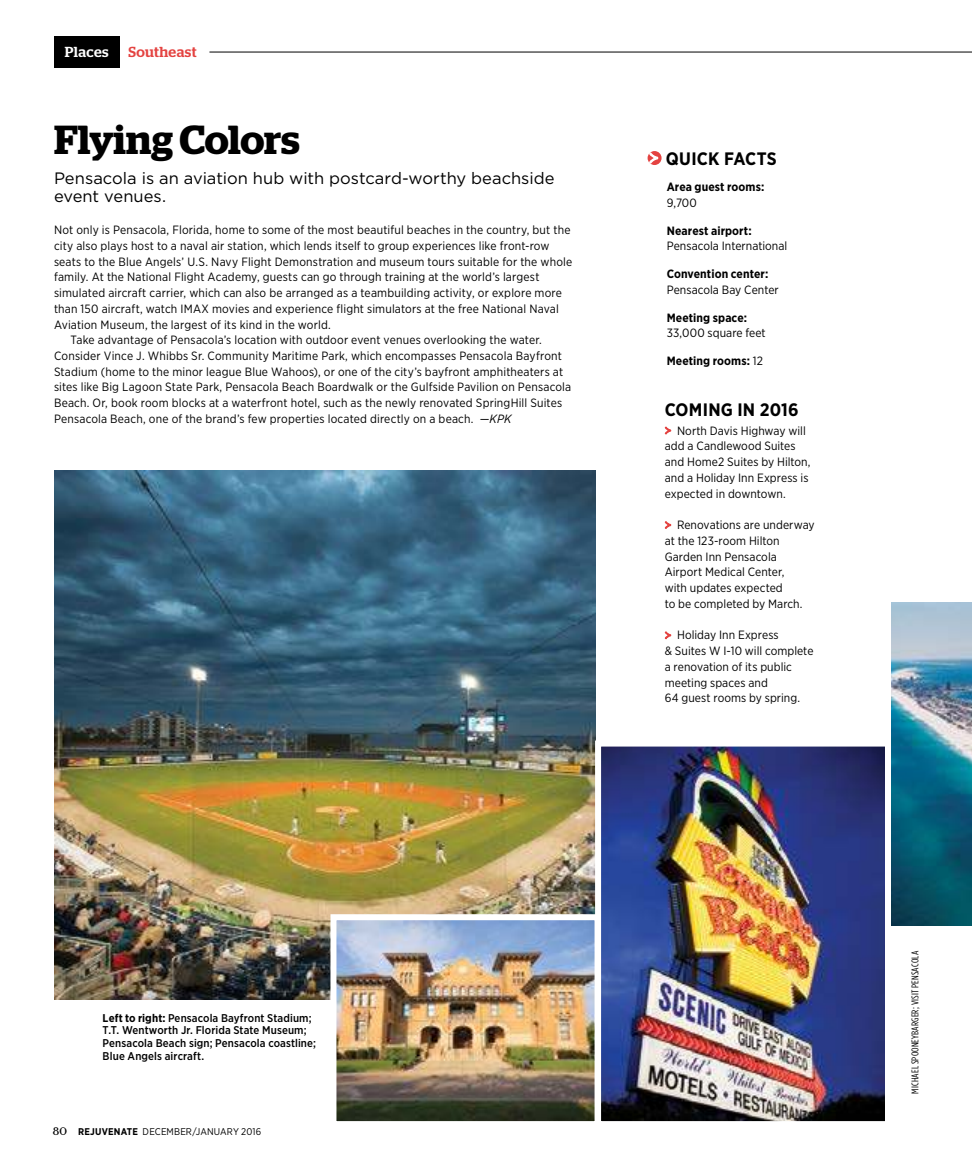
<style>
.page{position:relative;width:972px;height:1161px;background:#fff}
.page>*{position:absolute;margin:0;border:0;box-sizing:border-box;transform-origin:0 0}
.t1{font:600 40.5px "Stag";letter-spacing:-.005em;color:#000}
.t2{font:700 18px "Gotham Narrow";letter-spacing:.015em;color:#000}
.t3{font:16.5px/18px "Gotham";color:#000}
.t4{font:500 14.55px "Stag";letter-spacing:.03em;color:#e44341}
.t5{font:500 14.55px "Stag";letter-spacing:.02em;color:#fff}
.t6{font:12px/15.8px "Gotham Narrow";letter-spacing:.01em;color:#000}
.t7{font:700 12px "Gotham Narrow";letter-spacing:.01em;color:#000}
.t8{font:500 11.25px/12.8px "Gotham Narrow";letter-spacing:.01em;color:#000}
.t9{font:9.75px "Gotham Condensed";letter-spacing:.01em;color:#000;scale:1.12 1}
.t10{font:9.75px "Gotham Narrow";letter-spacing:.015em;color:#000}
.s1{font-style:italic}
.s2{font-weight:400}
.s3{font-weight:700}
.s4{font-family:"Farnham Text Regular LF";font-size:11.25px}
</style>
<div class="page">
<img style="left:54px;top:470px;width:541px;height:529px">
<img style="left:337px;top:921px;width:257px;height:199px">
<div style="left:330px;top:914px;width:271px;height:213px;border:6px solid #fff"></div>
<svg style="left:648px;top:151px;width:14px;height:14px"></svg>
<svg style="left:648px;top:151px;width:12px;height:14px"></svg>
<svg style="left:664px;top:426px;width:8px;height:9px"></svg>
<svg style="left:664px;top:521px;width:8px;height:8px"></svg>
<svg style="left:664px;top:631px;width:8px;height:9px"></svg>
<img style="left:891px;top:602px;width:81px;height:324px">
<div style="left:54px;top:36px;width:65px;height:32px;background:#000"></div>
<hr style="left:209px;top:52px;width:763px;height:1px;background:#000">
<img style="left:602px;top:748px;width:282px;height:372px">
<div style="left:595px;top:741px;width:296px;height:386px;border:6px solid #fff"></div>
<p class="t5" style="left:65px;top:44px;width:45px">Places</p>
<p class="t4" style="left:128px;top:44px;width:70px">Southeast</p>
<h1 class="t1" style="left:54px;top:124px;width:247px">Flying Colors</h1>
<h3 class="t3" style="left:54px;top:171px;width:502px">Pensacola is an aviation hub with postcard-worthy beachside event venues.</h3>
<p class="t6" style="left:54px;top:223px;width:518px">Not only is Pensacola, Florida, home to some of the most beautiful beaches in the country, but the</p>
<p class="t6" style="left:54px;top:238px;width:497px">city also plays host to a naval air station, which lends itself to group experiences like front-row</p>
<p class="t6" style="left:54px;top:254px;width:520px">seats to the Blue Angels’ U.S. Navy Flight Demonstration and museum tours suitable for the whole</p>
<p class="t6" style="left:54px;top:270px;width:487px">family. At the National Flight Academy, guests can go through training at the world’s largest</p>
<p class="t6" style="left:54px;top:286px;width:510px">simulated aircraft carrier, which can also be arranged as a teambuilding activity, or explore more</p>
<p class="t6" style="left:54px;top:301px;width:506px">than 150 aircraft, watch IMAX movies and experience flight simulators at the free National Naval</p>
<p class="t6" style="left:54px;top:317px;width:278px">Aviation Museum, the largest of its kind in the world.</p>
<p class="t6" style="left:71px;top:333px;width:473px">Take advantage of Pensacola’s location with outdoor event venues overlooking the water.</p>
<p class="t6" style="left:54px;top:349px;width:509px">Consider Vince J. Whibbs Sr. Community Maritime Park, which encompasses Pensacola Bayfront</p>
<p class="t6" style="left:54px;top:364px;width:511px">Stadium (home to the minor league Blue Wahoos), or one of the city’s bayfront amphitheaters at</p>
<p class="t6" style="left:54px;top:380px;width:519px">sites like Big Lagoon State Park, Pensacola Beach Boardwalk or the Gulfside Pavilion on Pensacola</p>
<p class="t6" style="left:54px;top:396px;width:510px">Beach. Or, book room blocks at a waterfront hotel, such as the newly renovated SpringHill Suites</p>
<p class="t6" style="left:54px;top:412px;width:459px">Pensacola Beach, one of the brand’s few properties located directly on a beach. <span class="s1">—KPK</span></p>
<h2 class="t2" style="left:666px;top:151px;width:112px">QUICK FACTS</h2>
<p class="t7" style="left:667px;top:182px;width:99px">Area guest rooms:</p>
<p class="t6" style="left:667px;top:195px;width:32px">9,700</p>
<p class="t7" style="left:667px;top:225px;width:87px">Nearest airport:</p>
<p class="t6" style="left:667px;top:239px;width:122px">Pensacola International</p>
<p class="t7" style="left:667px;top:269px;width:103px">Convention center:</p>
<p class="t6" style="left:667px;top:282px;width:114px">Pensacola Bay Center</p>
<p class="t7" style="left:667px;top:312px;width:82px">Meeting space:</p>
<p class="t6" style="left:667px;top:326px;width:101px">33,000 square feet</p>
<p class="t7" style="left:667px;top:356px;width:98px">Meeting rooms: <span class="s2">12</span></p>
<h2 class="t2" style="left:665px;top:401px;width:135px">COMING IN 2016</h2>
<p class="t6" style="left:665px;top:423px;width:147px;text-indent:12px">North Davis Highway will add a Candlewood Suites and Home2 Suites by Hilton, and a Holiday Inn Express is expected in downtown.</p>
<p class="t6" style="left:665px;top:518px;width:151px;text-indent:12px">Renovations are underway at the 123-room Hilton<br>Garden Inn Pensacola<br>Airport Medical Center,<br>with updates expected<br>to be completed by March.</p>
<p class="t6" style="left:665px;top:628px;width:150px;text-indent:12px">Holiday Inn Express<br>&amp; Suites W I-10 will complete a renovation of its public meeting spaces and<br>64 guest rooms by spring.</p>
<p class="t8" style="left:103px;top:1012px;width:215px"><span class="s3">Left to right:</span> Pensacola Bayfront Stadium; T.T. Wentworth Jr. Florida State Museum; Pensacola Beach sign; Pensacola coastline; Blue Angels aircraft.</p>
<p class="t10" style="left:53px;top:1127px;width:210px"><span class="s4">80</span> <span class="s3">REJUVENATE</span> DECEMBER/JANUARY 2016</p>
<p class="t9" style="left:911px;top:1094px;width:129px;rotate:-90deg">MICHAEL SPOONEYBARGER; VISIT PENSACOLA</p>
</div>
